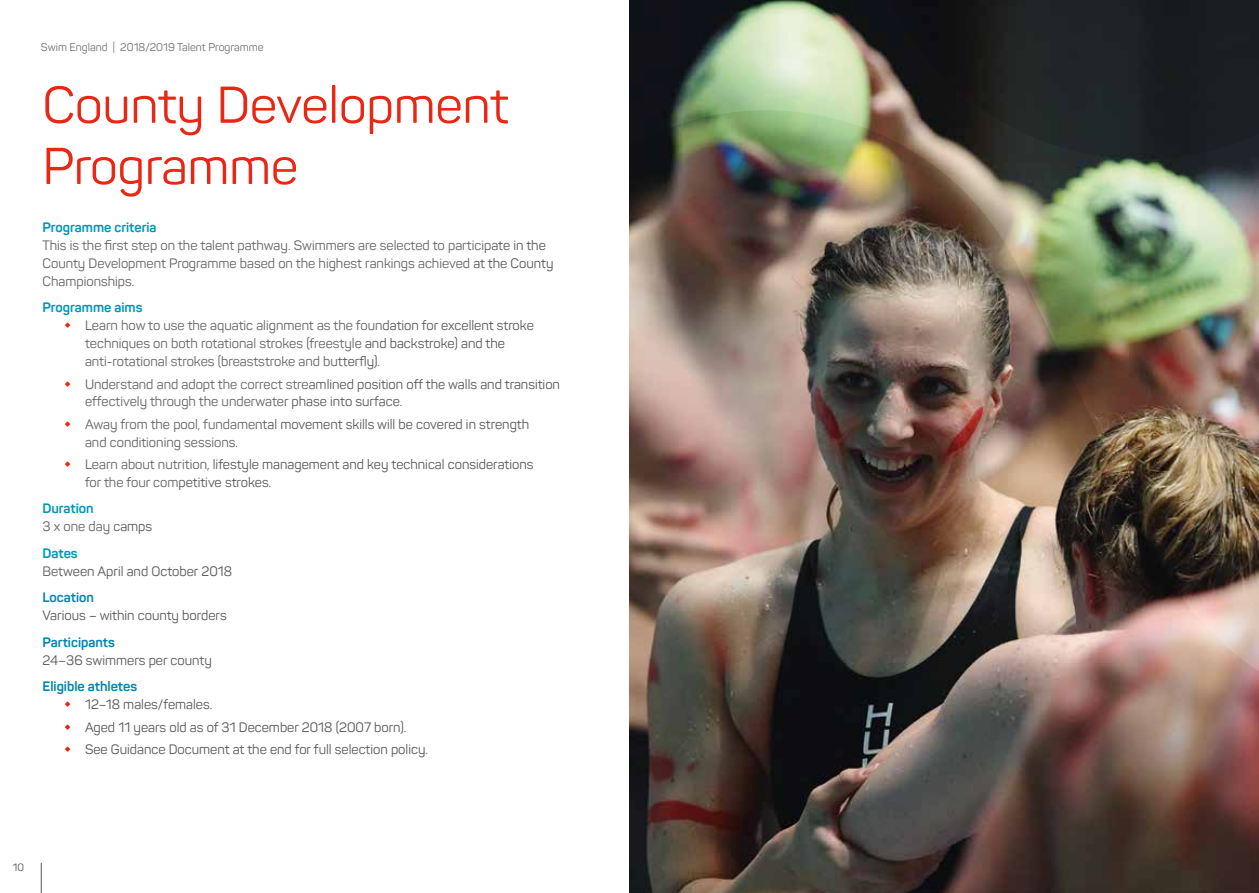
<style>
.page{position:relative;width:1259px;height:893px;background:#fff}
.page>*{position:absolute;margin:0;border:0;box-sizing:border-box;transform-origin:0 0}
.t1{font:51px/61.2px "Panton";color:#e42313}
.t2{font:13.5px/18px "Panton";color:#575756}
.t3{font:700 13.5px "Panton";color:#0085b0}
.t4{font:10.95px "Panton";color:#646363}
.t5{font:10.5px "Panton";color:#575756}
</style>
<div class="page">
<img style="left:40px;top:0;width:1219px;height:893px">
<svg style="left:65px;top:322px;width:5px;height:6px"></svg>
<svg style="left:65px;top:381px;width:5px;height:5px"></svg>
<svg style="left:65px;top:421px;width:5px;height:6px"></svg>
<svg style="left:65px;top:461px;width:5px;height:6px"></svg>
<svg style="left:65px;top:702px;width:5px;height:5px"></svg>
<svg style="left:65px;top:724px;width:5px;height:6px"></svg>
<svg style="left:65px;top:746px;width:5px;height:6px"></svg>
<p class="t4" style="left:41px;top:40px;width:224px">Swim England | 2018/2019 Talent Programme</p>
<h1 class="t1" style="left:43px;top:74px;width:467px">County Development<br>Programme</h1>
<p class="t3" style="left:43px;top:219px;width:116px">Programme criteria</p>
<p class="t2" style="left:43px;top:236px;width:512px">This is the first step on the talent pathway. Swimmers are selected to participate in the<br>County Development Programme based on the highest rankings achieved at the County<br>Championships.</p>
<p class="t3" style="left:43px;top:299px;width:101px">Programme aims</p>
<p class="t2" style="left:85px;top:316px;width:450px">Learn how to use the aquatic alignment as the foundation for excellent stroke techniques on both rotational strokes (freestyle and backstroke) and the anti-rotational strokes (breaststroke and butterfly).</p>
<p class="t2" style="left:85px;top:375px;width:476px">Understand and adopt the correct streamlined position off the walls and transition effectively through the underwater phase into surface.</p>
<p class="t2" style="left:85px;top:415px;width:446px">Away from the pool, fundamental movement skills will be covered in strength and conditioning sessions.</p>
<p class="t2" style="left:85px;top:455px;width:450px">Learn about nutrition, lifestyle management and key technical considerations for the four competitive strokes.</p>
<p class="t3" style="left:43px;top:500px;width:53px">Duration</p>
<p class="t2" style="left:43px;top:518px;width:111px">3 x one day camps</p>
<p class="t3" style="left:43px;top:545px;width:37px">Dates</p>
<p class="t2" style="left:43px;top:562px;width:191px">Between April and October 2018</p>
<p class="t3" style="left:43px;top:589px;width:53px">Location</p>
<p class="t2" style="left:43px;top:607px;width:186px">Various – within county borders</p>
<p class="t3" style="left:43px;top:634px;width:74px">Participants</p>
<p class="t2" style="left:43px;top:651px;width:171px">24–36 swimmers per county</p>
<p class="t3" style="left:43px;top:678px;width:96px">Eligible athletes</p>
<p class="t2" style="left:85px;top:694px;width:344px;line-height:22.2px">12–18 males/females.<br>Aged 11 years old as of 31 December 2018 (2007 born).<br>See Guidance Document at the end for full selection policy.</p>
<p class="t5" style="left:13px;top:860px;width:13px">10</p>
</div>
